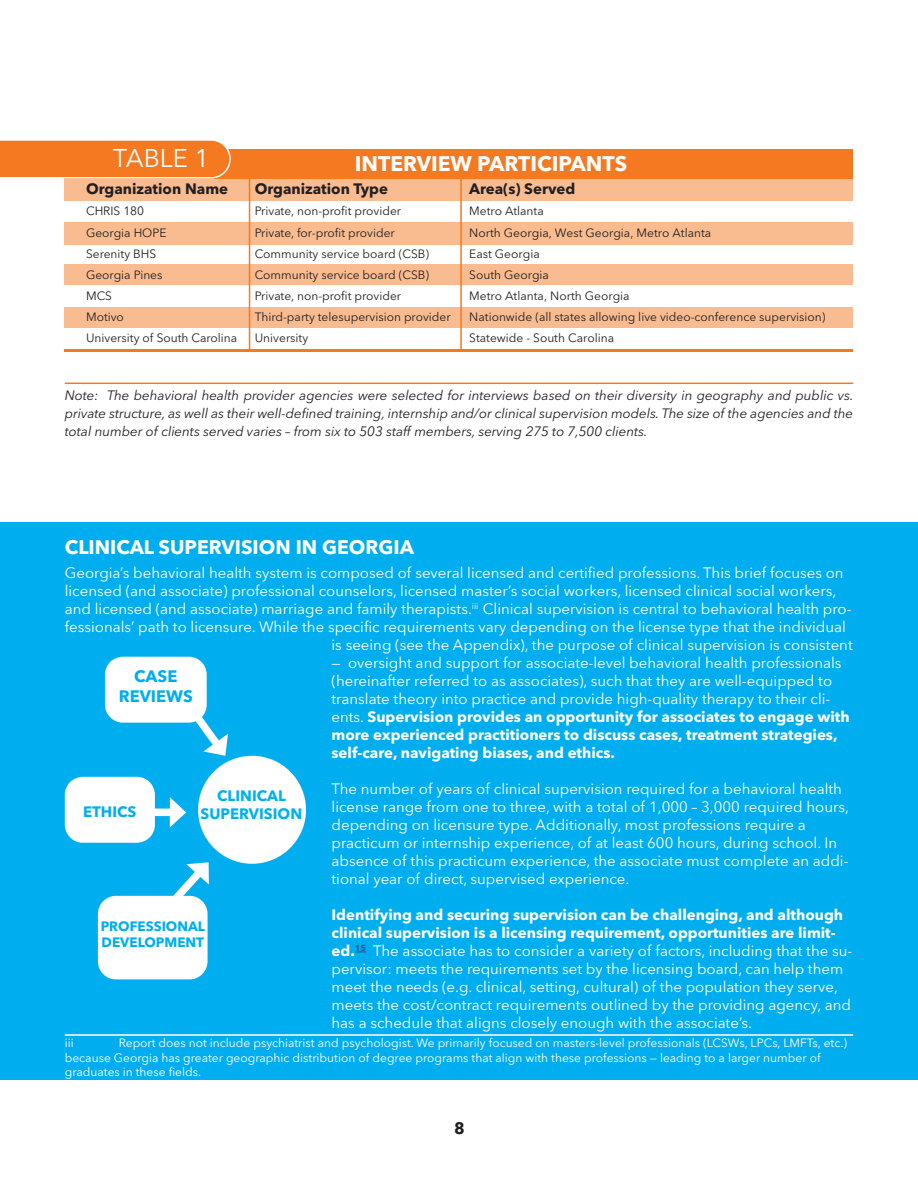
<style>
.page{position:relative;width:918px;height:1188px;background:#fff}
.page>*{position:absolute;margin:0;border:0;box-sizing:border-box;transform-origin:0 0}
.t1{font:25.5px "Avenir Next LT Pro";color:#fff}
.t2{font:700 21px "Avenir Next LT Pro";color:#fff}
.t3{font:700 19.5px "Avenir Next LT Pro";color:#fff}
.t4{font:700 16.5px "Avenir Next LT Pro";color:#00aeef}
.t5{font:700 16.5px "Avenir Next LT Pro";color:#231f20}
.t6{font:15px/18px "Avenir Next LT Pro";color:#fff}
.t7{font:700 15px "Avenir Next LT Pro";color:#231f20}
.t8{font:700 15px "Avenir Next LT Pro";color:#00b0f0}
.t9{font:700 15px "Avenir Next LT Pro";color:#00aeef}
.t10{font:italic 13.5px/18px "Avenir Next LT Pro";letter-spacing:-.005em;color:#231f20;text-align:justify}
.t11{font:700 13.5px "Avenir Next LT Pro";color:#00aeef}
.t12{font:12px "Avenir Next LT Pro";color:#231f20}
.t13{font:12px/14.4px "Avenir Next LT Pro";color:#fff}
.s1{font-weight:700}
</style>
<div class="page">
<div style="left:0;top:523px;width:918px;height:557px;background:#00aeef"></div>
<div style="left:105px;top:657px;width:102px;height:66px;background:#fff;border-radius:18px"></div>
<div style="left:65px;top:777px;width:90px;height:66px;background:#fff;border-radius:18px"></div>
<div style="left:98px;top:896px;width:110px;height:83px;background:#fff;border-radius:18px"></div>
<div style="left:198px;top:756px;width:108px;height:108px;background:#fff;border-radius:50%"></div>
<svg style="left:182px;top:700px;width:46px;height:56px"></svg>
<div style="left:131px;top:808px;width:45px;height:8px;background:#fff"></div>
<svg style="left:170px;top:797px;width:16px;height:31px"></svg>
<svg style="left:161px;top:862px;width:48px;height:51px"></svg>
<hr style="left:65px;top:1034px;width:788px;height:2px;background:#fff">
<hr style="left:460px;top:155px;width:2px;height:197px;background:#f47921">
<div style="left:65px;top:222px;width:788px;height:22px;background:#f9bc90"></div>
<div style="left:65px;top:265px;width:788px;height:20px;background:#f9bc90"></div>
<div style="left:65px;top:179px;width:788px;height:22px;background:#f9bc90"></div>
<div style="left:65px;top:307px;width:788px;height:20px;background:#f9bc90"></div>
<div style="left:65px;top:149px;width:788px;height:30px;background:#f47921"></div>
<hr style="left:65px;top:349px;width:788px;height:3px;background:#f47921">
<hr style="left:249px;top:155px;width:1px;height:197px;background:#f47921">
<svg style="left:0;top:140px;width:231px;height:39px"></svg>
<hr style="left:65px;top:383px;width:788px;height:1px;background:#f47921">
<p class="t1" style="left:113px;top:143px;width:98px">TABLE 1</p>
<p class="t7" style="left:86px;top:180px;width:144px">Organization Name</p>
<p class="t12" style="left:86px;top:204px;width:60px">CHRIS 180</p>
<p class="t12" style="left:86px;top:225px;width:82px">Georgia HOPE</p>
<p class="t12" style="left:86px;top:246px;width:72px">Serenity BHS</p>
<p class="t12" style="left:86px;top:268px;width:78px">Georgia Pines</p>
<p class="t12" style="left:86px;top:289px;width:28px">MCS</p>
<p class="t12" style="left:86px;top:310px;width:39px">Motivo</p>
<p class="t12" style="left:86px;top:331px;width:153px">University of South Carolina</p>
<p class="t2" style="left:355px;top:151px;width:274px">INTERVIEW PARTICIPANTS</p>
<p class="t7" style="left:255px;top:180px;width:135px">Organization Type</p>
<p class="t12" style="left:255px;top:204px;width:148px">Private, non-profit provider</p>
<p class="t12" style="left:255px;top:225px;width:142px">Private, for-profit provider</p>
<p class="t12" style="left:255px;top:246px;width:176px">Community service board (CSB)</p>
<p class="t12" style="left:255px;top:268px;width:176px">Community service board (CSB)</p>
<p class="t12" style="left:255px;top:289px;width:148px">Private, non-profit provider</p>
<p class="t12" style="left:255px;top:310px;width:197px">Third-party telesupervision provider</p>
<p class="t12" style="left:255px;top:331px;width:55px">University</p>
<p class="t7" style="left:469px;top:180px;width:108px">Area(s) Served</p>
<p class="t12" style="left:469px;top:204px;width:76px">Metro Atlanta</p>
<p class="t12" style="left:469px;top:225px;width:244px">North Georgia, West Georgia, Metro Atlanta</p>
<p class="t12" style="left:469px;top:246px;width:72px">East Georgia</p>
<p class="t12" style="left:469px;top:268px;width:81px">South Georgia</p>
<p class="t12" style="left:469px;top:289px;width:162px">Metro Atlanta, North Georgia</p>
<p class="t12" style="left:469px;top:310px;width:358px">Nationwide (all states allowing live video-conference supervision)</p>
<p class="t12" style="left:469px;top:331px;width:146px">Statewide - South Carolina</p>
<p class="t10" style="left:65px;top:386px;width:790px">Note: The behavioral health provider agencies were selected for interviews based on their diversity in geography and public vs. private structure, as well as their well-defined training, internship and/or clinical supervision models. The size of the agencies and the total number of clients served varies – from six to 503 staff members, serving 275 to 7,500 clients.</p>
<p class="t3" style="left:65px;top:535px;width:351px">CLINICAL SUPERVISION IN GEORGIA</p>
<p class="t6" style="left:65px;top:564px;width:788px">Georgia’s behavioral health system is composed of several licensed and certified professions. This brief focuses on licensed (and associate) professional counselors, licensed master’s social workers, licensed clinical social workers, and licensed (and associate) marriage and family therapists.<sup>iii</sup> Clinical supervision is central to behavioral health pro&shy;fessionals’ path to licensure. While the specific requirements vary depending on the license type that the individual</p>
<p class="t4" style="left:134px;top:666px;width:45px">CASE</p>
<p class="t4" style="left:119px;top:686px;width:76px">REVIEWS</p>
<p class="t9" style="left:83px;top:802px;width:55px">ETHICS</p>
<p class="t8" style="left:217px;top:786px;width:70px">CLINICAL</p>
<p class="t8" style="left:201px;top:804px;width:103px">SUPERVISION</p>
<p class="t11" style="left:101px;top:918px;width:106px">PROFESSIONAL</p>
<p class="t11" style="left:102px;top:934px;width:104px">DEVELOPMENT</p>
<p class="t6" style="left:332px;top:636px;width:523px">is seeing (see the Appendix), the purpose of clinical supervision is consistent</p>
<p class="t6" style="left:332px;top:654px;width:520px">— oversight and support for associate-level behavioral health professionals (hereinafter referred to as associates), such that they are well-equipped to translate theory into practice and provide high-quality therapy to their cli&shy;ents. <span class="s1">Supervision provides an opportunity for associates to engage with more experienced practitioners to discuss cases, treatment strategies, self-care, navigating biases, and ethics.</span></p>
<p class="t6" style="left:332px;top:780px;width:519px">The number of years of clinical supervision required for a behavioral health license range from one to three, with a total of 1,000 – 3,000 required hours, depending on licensure type. Additionally, most professions require a practicum or internship experience, of at least 600 hours, during school. In absence of this practicum experience, the associate must complete an addi&shy;tional year of direct, supervised experience.</p>
<p class="t6" style="left:332px;top:906px;width:522px"><span class="s1">Identifying and securing supervision can be challenging, and although clinical supervision is a licensing requirement, opportunities are limit&shy;ed.</span><sup>15</sup> The associate has to consider a variety of factors, including that the su&shy;pervisor: meets the requirements set by the licensing board, can help them meet the needs (e.g. clinical, setting, cultural) of the population they serve, meets the cost/contract requirements outlined by the providing agency, and has a schedule that aligns closely enough with the associate’s.</p>
<p class="t13" style="left:65px;top:1036px;width:784px;text-indent:54px">Report does not include psychiatrist and psychologist. We primarily focused on masters-level professionals (LCSWs, LPCs, LMFTs, etc.) because Georgia has greater geographic distribution of degree programs that align with these professions — leading to a larger number of graduates in these fields.</p>
<p class="t13" style="left:65px;top:1036px;width:10px">iii</p>
<p class="t5" style="left:454px;top:1118px;width:12px">8</p>
</div>
